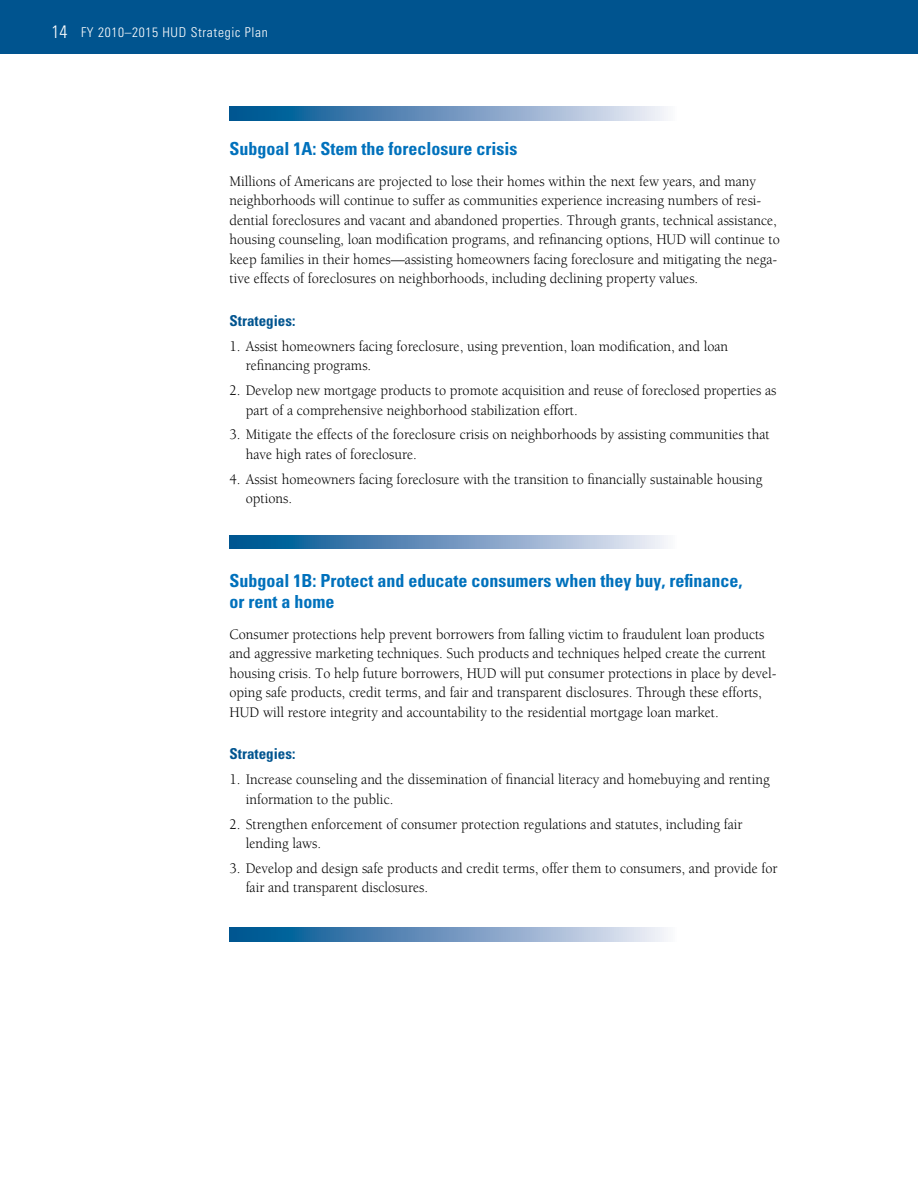
<style>
.page{position:relative;width:918px;height:1188px;background:#fff}
.page>*{position:absolute;margin:0;border:0;box-sizing:border-box;transform-origin:0 0}
.t1{font:700 condensed 18px/21px "Univers LT Std";color:#0071bc}
.t2{font:15px/19.5px "Berkeley";color:#000;scale:.95 1}
.t3{font:700 condensed 15px "Univers LT Std";color:#00548f}
.t4{font:300 condensed 13.5px "Univers LT Std";letter-spacing:.05em;color:#fff}
.s1{font-size:18px}
</style>
<div class="page">
<div style="left:0;top:0;width:918px;height:54px;background:#00548f"></div>
<svg style="left:230px;top:107px;width:436px;height:13px;background:#6f9ac0"></svg>
<svg style="left:230px;top:535px;width:436px;height:14px;background:#6f9ac0"></svg>
<svg style="left:230px;top:928px;width:436px;height:13px;background:#6f9ac0"></svg>
<p class="t4" style="left:52px;top:24px;width:218px"><span class="s1">14</span> FY 2010–2015 HUD Strategic Plan</p>
<p class="t1" style="left:230px;top:138px;width:289px">Subgoal 1A: Stem the foreclosure crisis</p>
<p class="t2" style="left:230px;top:172px;width:581px">Millions of Americans are projected to lose their homes within the next few years, and many neighborhoods will continue to suffer as communities experience increasing numbers of resi&shy;dential foreclosures and vacant and abandoned properties. Through grants, technical assistance, housing counseling, loan modification programs, and refinancing options, HUD will continue to keep families in their homes—assisting homeowners facing foreclosure and mitigating the nega&shy;tive effects of foreclosures on neighborhoods, including declining property values.</p>
<p class="t3" style="left:230px;top:311px;width:67px">Strategies:</p>
<p class="t2" style="left:246px;top:337px;width:509px;text-indent:-16px">1. Assist homeowners facing foreclosure, using prevention, loan modification, and loan refinancing programs.</p>
<p class="t2" style="left:246px;top:381px;width:560px;text-indent:-16px">2. Develop new mortgage products to promote acquisition and reuse of foreclosed properties as part of a comprehensive neighborhood stabilization effort.</p>
<p class="t2" style="left:246px;top:425px;width:553px;text-indent:-16px">3. Mitigate the effects of the foreclosure crisis on neighborhoods by assisting communities that have high rates of foreclosure.</p>
<p class="t2" style="left:246px;top:470px;width:546px;text-indent:-16px">4. Assist homeowners facing foreclosure with the transition to financially sustainable housing options.</p>
<p class="t1" style="left:230px;top:570px;width:514px">Subgoal 1B: Protect and educate consumers when they buy, refinance, or rent a home</p>
<p class="t2" style="left:230px;top:625px;width:577px">Consumer protections help prevent borrowers from falling victim to fraudulent loan products and aggressive marketing techniques. Such products and techniques helped create the current housing crisis. To help future borrowers, HUD will put consumer protections in place by devel&shy;oping safe products, credit terms, and fair and transparent disclosures. Through these efforts, HUD will restore integrity and accountability to the residential mortgage loan market.</p>
<p class="t3" style="left:230px;top:745px;width:67px">Strategies:</p>
<p class="t2" style="left:246px;top:770px;width:553px;text-indent:-16px">1. Increase counseling and the dissemination of financial literacy and homebuying and renting information to the public.</p>
<p class="t2" style="left:246px;top:814px;width:524px;text-indent:-16px">2. Strengthen enforcement of consumer protection regulations and statutes, including fair lending laws.</p>
<p class="t2" style="left:246px;top:859px;width:561px;text-indent:-16px">3. Develop and design safe products and credit terms, offer them to consumers, and provide for fair and transparent disclosures.</p>
</div>
